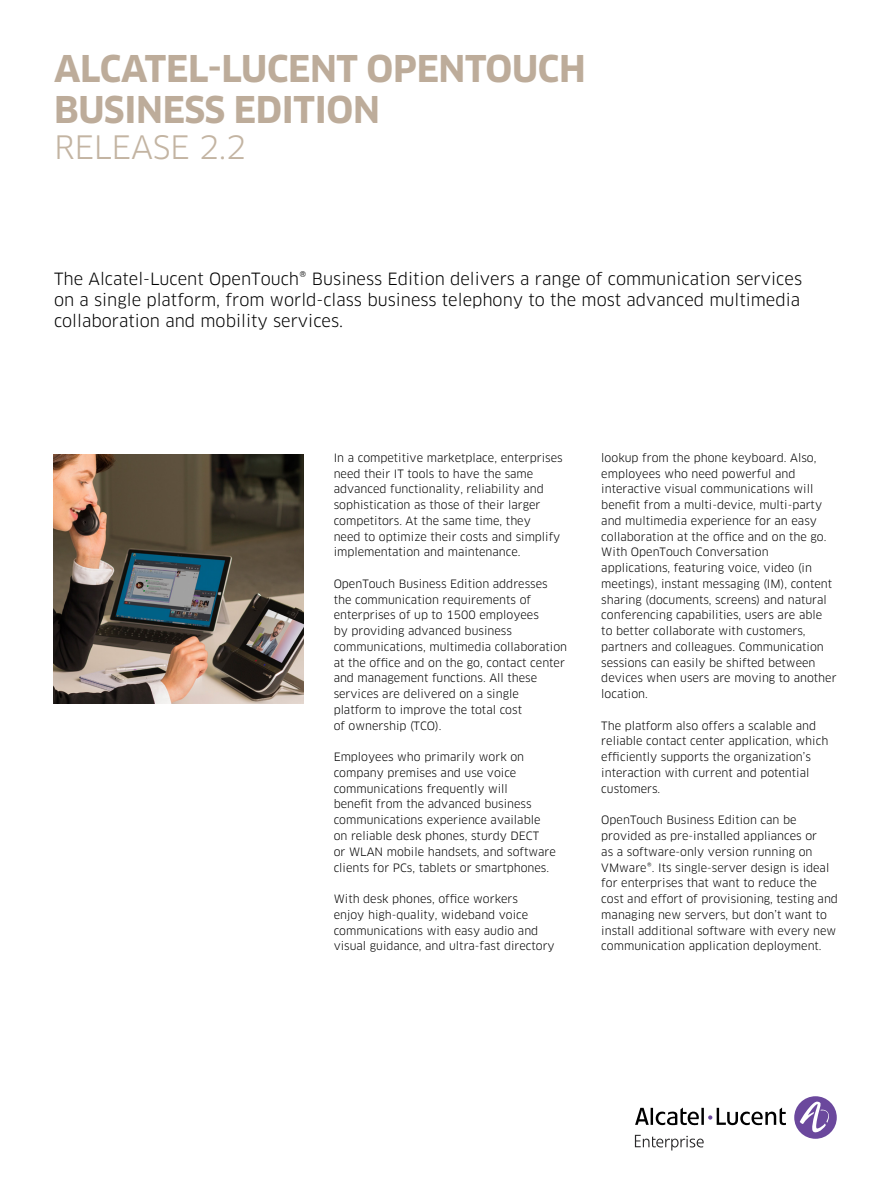
<style>
.page{position:relative;width:893px;height:1191px;background:#fff}
.page>*{position:absolute;margin:0;border:0;box-sizing:border-box;transform-origin:0 0}
.t1{font:700 36px/40.5px "Clan OT";letter-spacing:-.01em;color:#bdac9a}
.t2{font:31.5px "Clan OT";letter-spacing:-.01em;color:#c3b4a2}
.t3{font:16.5px/21px "Clan OT";color:#000}
.t4{font:11.25px/15.8px "Clan OT";color:#000}
</style>
<div class="page">
<div style="left:794px;top:1096px;width:43px;height:42px;background:#6b489d;border-radius:50%"></div>
<svg style="left:800px;top:1101px;width:32px;height:32px"></svg>
<svg style="left:635px;top:1107px;width:151px;height:18px"></svg>
<svg style="left:635px;top:1134px;width:69px;height:16px"></svg>
<img style="left:54px;top:454px;width:250px;height:250px">
<h1 class="t1" style="left:54px;top:49px;width:533px">ALCATEL-LUCENT OPENTOUCH<br>BUSINESS EDITION</h1>
<h2 class="t2" style="left:54px;top:128px;width:194px">RELEASE 2.2</h2>
<h3 class="t3" style="left:54px;top:268px;width:750px">The Alcatel-Lucent OpenTouch® Business Edition delivers a range of communication services on a single platform, from world-class business telephony to the most advanced multimedia collaboration and mobility services.</h3>
<p class="t4" style="left:334px;top:450px;width:230px">In a competitive marketplace, enterprises need their IT tools to have the same advanced functionality, reliability and sophistication as those of their larger competitors. At the same time, they<br>need to optimize their costs and simplify implementation and maintenance.</p>
<p class="t4" style="left:334px;top:576px;width:235px">OpenTouch Business Edition addresses the communication requirements of enterprises of up to 1500 employees<br>by providing advanced business communications, multimedia collaboration at the office and on the go, contact center and management functions. All these services are delivered on a single platform to improve the total cost<br>of ownership (TCO).</p>
<p class="t4" style="left:334px;top:749px;width:224px">Employees who primarily work on company premises and use voice communications frequently will<br>benefit from the advanced business communications experience available on reliable desk phones, sturdy DECT<br>or WLAN mobile handsets, and software clients for PCs, tablets or smartphones.</p>
<p class="t4" style="left:334px;top:891px;width:223px">With desk phones, office workers<br>enjoy high-quality, wideband voice communications with easy audio and visual guidance, and ultra-fast directory</p>
<p class="t4" style="left:601px;top:450px;width:237px">lookup from the phone keyboard. Also, employees who need powerful and interactive visual communications will benefit from a multi-device, multi-party and multimedia experience for an easy collaboration at the office and on the go.<br>With OpenTouch Conversation applications, featuring voice, video (in meetings), instant messaging (IM), content sharing (documents, screens) and natural conferencing capabilities, users are able<br>to better collaborate with customers, partners and colleagues. Communication sessions can easily be shifted between devices when users are moving to another location.</p>
<p class="t4" style="left:601px;top:717px;width:228px">The platform also offers a scalable and reliable contact center application, which efficiently supports the organization’s interaction with current and potential customers.</p>
<p class="t4" style="left:601px;top:812px;width:238px">OpenTouch Business Edition can be provided as pre-installed appliances or<br>as a software-only version running on VMware®. Its single-server design is ideal for enterprises that want to reduce the cost and effort of provisioning, testing and managing new servers, but don’t want to install additional software with every new communication application deployment.</p>
</div>
